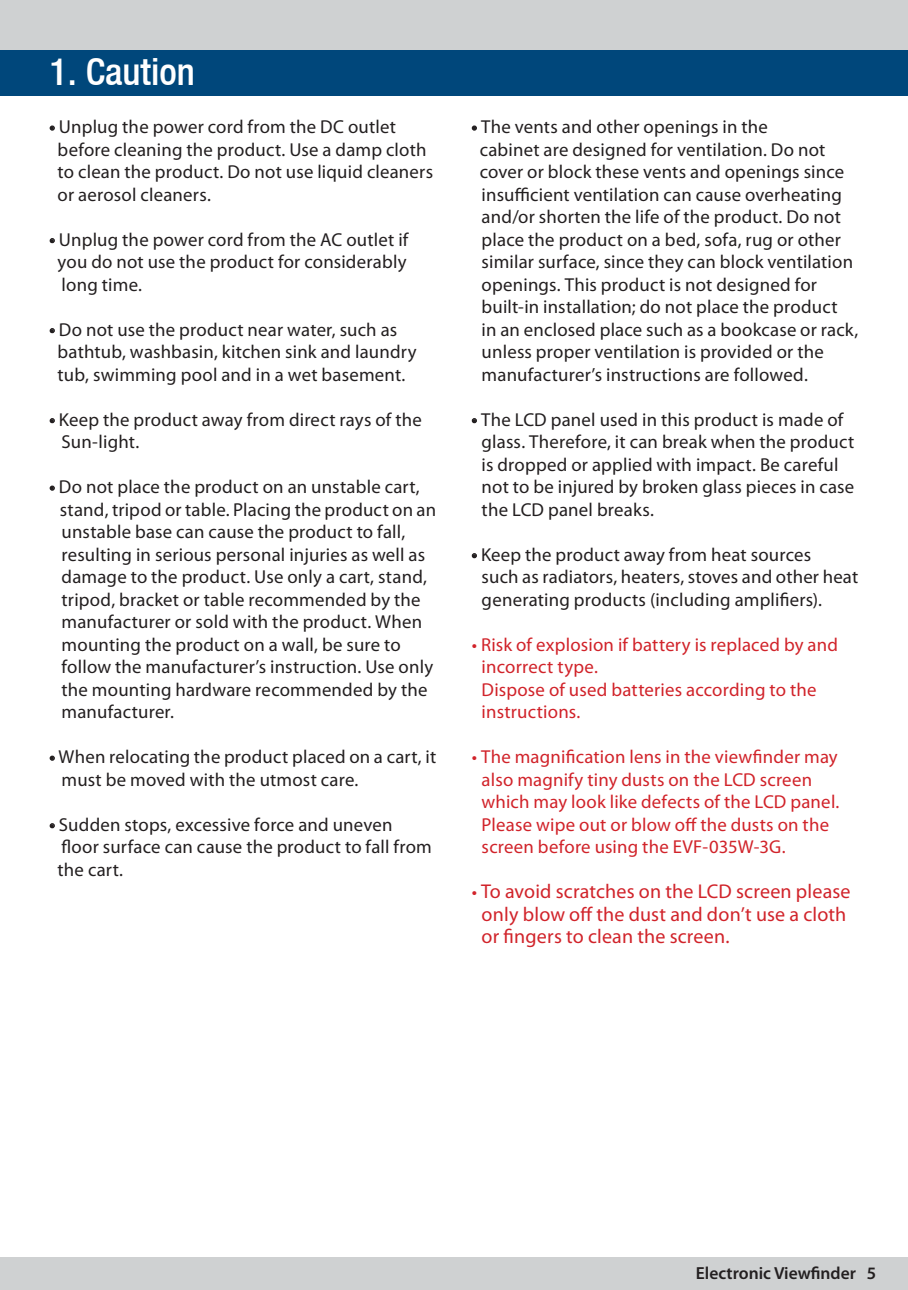
<style>
.page{position:relative;width:908px;height:1290px;background:#fff}
.page>*{position:absolute;margin:0;border:0;box-sizing:border-box;transform-origin:0 0}
.본문_영_top{font:500 condensed 37.5px "Helvetica Neue LT";color:#fff}
.본문영문_mariad_pro{font:20px/22.5px "Myriad Pro";letter-spacing:.01em;color:#d1232a}
.본문영문_mariad_pro-2{font:18.75px/22.5px "Myriad Pro";letter-spacing:.01em;color:#231f20}
.본문영문_mariad_pro-3{font:18.75px/22.5px "Myriad Pro";letter-spacing:.01em;color:#d1232a}
.t1{font:600 17.5px "Myriad Pro";color:#231f20}
.s1{font-size:18.75px}
</style>
<div class="page">
<div style="left:0;top:1258px;width:907px;height:32px;background:#cfd1d2"></div>
<div style="left:0;top:35px;width:907px;height:61px;background:#00477b"></div>
<div style="left:0;top:0;width:907px;height:50px;background:#cfd1d2"></div>
<svg style="left:50px;top:125px;width:5px;height:6px"></svg>
<svg style="left:50px;top:238px;width:5px;height:5px"></svg>
<svg style="left:50px;top:328px;width:5px;height:5px"></svg>
<svg style="left:50px;top:418px;width:5px;height:5px"></svg>
<svg style="left:50px;top:485px;width:5px;height:6px"></svg>
<svg style="left:50px;top:755px;width:5px;height:6px"></svg>
<svg style="left:50px;top:823px;width:5px;height:5px"></svg>
<svg style="left:471px;top:125px;width:5px;height:6px"></svg>
<svg style="left:471px;top:418px;width:5px;height:5px"></svg>
<svg style="left:471px;top:553px;width:5px;height:5px"></svg>
<p class="본문_영_top" style="left:50px;top:49px;width:147px">1. Caution</p>
<p class="본문영문_mariad_pro-2" style="left:58px;top:115px;width:370px;text-indent:-8px">• Unplug the power cord from the DC outlet before cleaning the product. Use a damp cloth</p>
<p class="본문영문_mariad_pro-2" style="left:58px;top:160px;width:377px">to clean the product. Do not use liquid cleaners</p>
<p class="본문영문_mariad_pro-2" style="left:58px;top:183px;width:155px">or aerosol cleaners.</p>
<p class="본문영문_mariad_pro-2" style="left:50px;top:228px;width:360px">• Unplug the power cord from the AC outlet if</p>
<p class="본문영문_mariad_pro-2" style="left:58px;top:250px;width:350px">you do not use the product for considerably</p>
<p class="본문영문_mariad_pro-2" style="left:62px;top:273px;width:82px">long time.</p>
<p class="본문영문_mariad_pro-2" style="left:50px;top:318px;width:349px">• Do not use the product near water, such as</p>
<p class="본문영문_mariad_pro-2" style="left:58px;top:340px;width:360px">bathtub, washbasin, kitchen sink and laundry</p>
<p class="본문영문_mariad_pro-2" style="left:58px;top:363px;width:349px">tub, swimming pool and in a wet basement.</p>
<p class="본문영문_mariad_pro-2" style="left:50px;top:408px;width:373px">• Keep the product away from direct rays of the</p>
<p class="본문영문_mariad_pro-2" style="left:62px;top:430px;width:79px">Sun-light.</p>
<p class="본문영문_mariad_pro-2" style="left:50px;top:475px;width:371px">• Do not place the product on an unstable cart,</p>
<p class="본문영문_mariad_pro-2" style="left:60px;top:498px;width:378px">stand, tripod or table. Placing the product on an</p>
<p class="본문영문_mariad_pro-2" style="left:62px;top:520px;width:345px">unstable base can cause the product to fall,</p>
<p class="본문영문_mariad_pro-2" style="left:62px;top:543px;width:365px">resulting in serious personal injuries as well as</p>
<p class="본문영문_mariad_pro-2" style="left:62px;top:565px;width:367px">damage to the product. Use only a cart, stand,</p>
<p class="본문영문_mariad_pro-2" style="left:62px;top:588px;width:360px">tripod, bracket or table recommended by the</p>
<p class="본문영문_mariad_pro-2" style="left:62px;top:610px;width:362px">manufacturer or sold with the product. When</p>
<p class="본문영문_mariad_pro-2" style="left:62px;top:633px;width:340px">mounting the product on a wall, be sure to</p>
<p class="본문영문_mariad_pro-2" style="left:62px;top:655px;width:373px">follow the manufacturer’s instruction. Use only</p>
<p class="본문영문_mariad_pro-2" style="left:62px;top:678px;width:367px">the mounting hardware recommended by the</p>
<p class="본문영문_mariad_pro-2" style="left:62px;top:700px;width:114px">manufacturer.</p>
<p class="본문영문_mariad_pro-2" style="left:50px;top:745px;width:388px">• When relocating the product placed on a cart, it</p>
<p class="본문영문_mariad_pro-2" style="left:62px;top:768px;width:298px">must be moved with the utmost care.</p>
<p class="본문영문_mariad_pro-2" style="left:50px;top:813px;width:344px">• Sudden stops, excessive force and uneven</p>
<p class="본문영문_mariad_pro-2" style="left:62px;top:835px;width:371px">floor surface can cause the product to fall from</p>
<p class="본문영문_mariad_pro-2" style="left:58px;top:858px;width:67px">the cart.</p>
<p class="본문영문_mariad_pro-2" style="left:471px;top:115px;width:297px">• The vents and other openings in the</p>
<p class="본문영문_mariad_pro-2" style="left:479px;top:138px;width:347px">cabinet are designed for ventilation. Do not</p>
<p class="본문영문_mariad_pro-2" style="left:479px;top:160px;width:366px">cover or block these vents and openings since</p>
<p class="본문영문_mariad_pro-2" style="left:481px;top:183px;width:361px">insufficient ventilation can cause overheating</p>
<p class="본문영문_mariad_pro-2" style="left:481px;top:205px;width:360px">and/or shorten the life of the product. Do not</p>
<p class="본문영문_mariad_pro-2" style="left:481px;top:228px;width:360px">place the product on a bed, sofa, rug or other</p>
<p class="본문영문_mariad_pro-2" style="left:481px;top:250px;width:373px">similar surface, since they can block ventilation</p>
<p class="본문영문_mariad_pro-2" style="left:481px;top:273px;width:337px">openings. This product is not designed for</p>
<p class="본문영문_mariad_pro-2" style="left:481px;top:295px;width:357px">built-in installation; do not place the product</p>
<p class="본문영문_mariad_pro-2" style="left:481px;top:318px;width:378px">in an enclosed place such as a bookcase or rack,</p>
<p class="본문영문_mariad_pro-2" style="left:481px;top:340px;width:343px">unless proper ventilation is provided or the manufacturer’s instructions are followed.</p>
<p class="본문영문_mariad_pro-2" style="left:481px;top:408px;width:374px;text-indent:-10px">• The LCD panel used in this product is made of glass. Therefore, it can break when the product is dropped or applied with impact. Be careful not to be injured by broken glass pieces in case the LCD panel breaks.</p>
<p class="본문영문_mariad_pro-2" style="left:481px;top:543px;width:378px;text-indent:-10px">• Keep the product away from heat sources<br>such as radiators, heaters, stoves and other heat</p>
<p class="본문영문_mariad_pro-2" style="left:481px;top:588px;width:342px">generating products (including amplifiers).</p>
<p class="본문영문_mariad_pro-3" style="left:481px;top:633px;width:358px;text-indent:-10px">• Risk of explosion if battery is replaced by and incorrect type.</p>
<p class="본문영문_mariad_pro-3" style="left:481px;top:678px;width:336px">Dispose of used batteries according to the instructions.</p>
<p class="본문영문_mariad_pro-3" style="left:481px;top:745px;width:359px;text-indent:-10px">• The magnification lens in the viewfinder may also magnify tiny dusts on the LCD screen which may look like defects of the LCD panel.<br>Please wipe out or blow off the dusts on the screen before using the EVF-035W-3G.</p>
<p class="본문영문_mariad_pro" style="left:481px;top:880px;width:370px;text-indent:-10px"><span class="s1">•</span> To avoid scratches on the LCD screen please only blow off the dust and don’t use a cloth or fingers to clean the screen.</p>
<p class="t1" style="left:695px;top:1261px;width:182px">Electronic Viewfinder 5</p>
</div>
